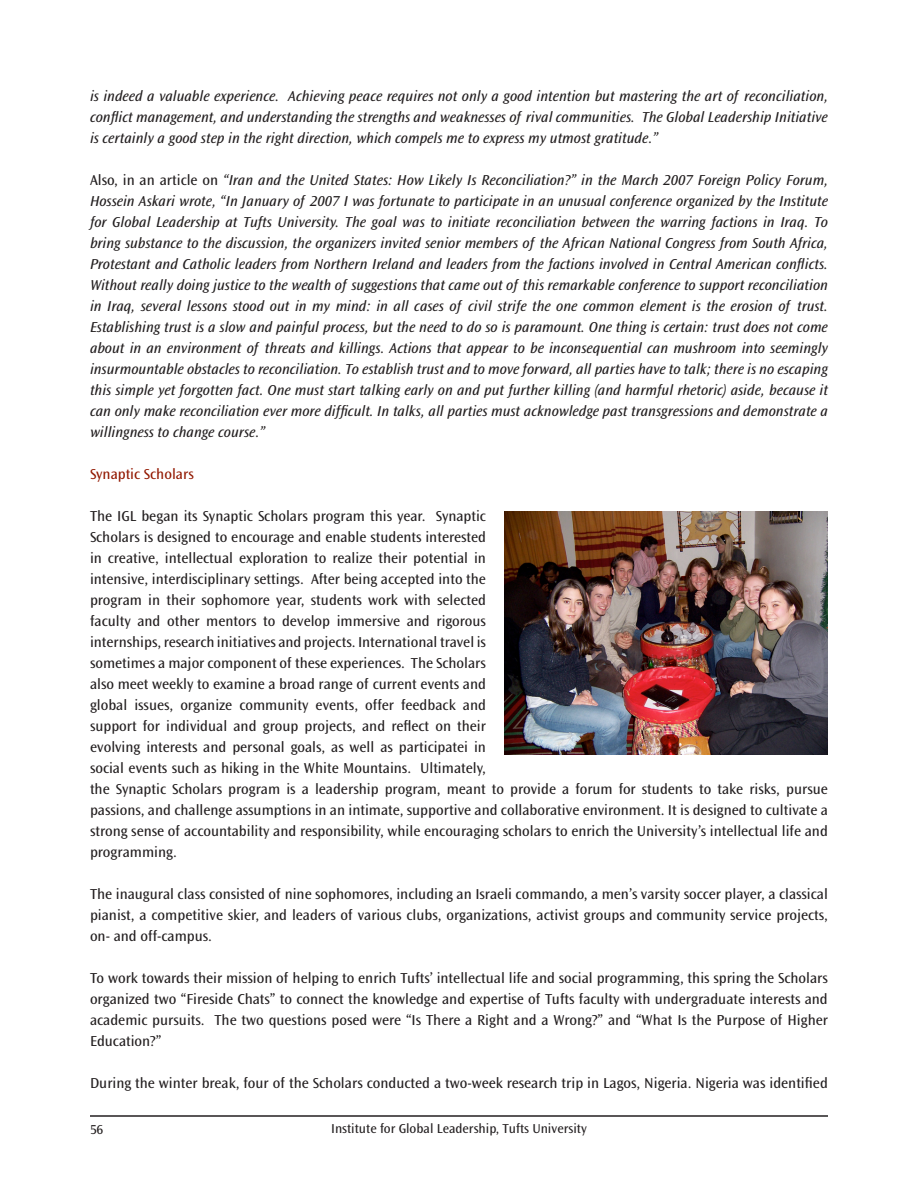
<style>
.page{position:relative;width:918px;height:1188px;background:#fff}
.page>*{position:absolute;margin:0;border:0;box-sizing:border-box;transform-origin:0 0}
.t1{font:15px/21px "Ocean Sans Std";color:#231f20;text-align:justify}
.t2{font:italic 15px/21px "Ocean Sans Std";color:#231f20;text-align:justify}
.t3{font:15px "Ocean Sans Std";color:#921800}
.t4{font:13.5px "Ocean Sans Std";color:#231f20}
.s1{font-style:normal}
</style>
<div class="page">
<hr style="left:90px;top:1115px;width:738px;height:2px;background:#231f20">
<img style="left:504px;top:512px;width:324px;height:243px">
<p class="t2" style="left:90px;top:86px;width:740px">is indeed a valuable experience. Achieving peace requires not only a good intention but mastering the art of reconciliation, conflict management, and understanding the strengths and weaknesses of rival communities. The Global Leadership Initiative is certainly a good step in the right direction, which compels me to express my utmost gratitude.”</p>
<p class="t2" style="left:90px;top:170px;width:740px"><span class="s1">Also, in an article on</span> “Iran and the United States: How Likely Is Reconciliation?” in the March 2007 Foreign Policy Forum, Hossein Askari wrote, “In January of 2007 I was fortunate to participate in an unusual conference organized by the Institute for Global Leadership at Tufts University. The goal was to initiate reconciliation between the warring factions in Iraq. To bring substance to the discussion, the organizers invited senior members of the African National Congress from South Africa, Protestant and Catholic leaders from Northern Ireland and leaders from the factions involved in Central American conflicts.<br>Without really doing justice to the wealth of suggestions that came out of this remarkable conference to support reconciliation in Iraq, several lessons stood out in my mind: in all cases of civil strife the one common element is the erosion of trust.<br>Establishing trust is a slow and painful process, but the need to do so is paramount. One thing is certain: trust does not come about in an environment of threats and killings. Actions that appear to be inconsequential can mushroom into seemingly insurmountable obstacles to reconciliation. To establish trust and to move forward, all parties have to talk; there is no escaping this simple yet forgotten fact. One must start talking early on and put further killing (and harmful rhetoric) aside, because it can only make reconciliation ever more difficult. In talks, all parties must acknowledge past transgressions and demonstrate a willingness to change course.”</p>
<p class="t3" style="left:90px;top:466px;width:105px">Synaptic Scholars</p>
<p class="t1" style="left:90px;top:506px;width:740px;text-align:left">The IGL began its Synaptic Scholars program this year. Synaptic<br>Scholars is designed to encourage and enable students interested<br>in creative, intellectual exploration to realize their potential in<br>intensive, interdisciplinary settings. After being accepted into the<br>program in their sophomore year, students work with selected<br>faculty and other mentors to develop immersive and rigorous<br>internships, research initiatives and projects. International travel is<br>sometimes a major component of these experiences. The Scholars<br>also meet weekly to examine a broad range of current events and<br>global issues, organize community events, offer feedback and<br>support for individual and group projects, and reflect on their<br>evolving interests and personal goals, as well as participatei in<br>social events such as hiking in the White Mountains. Ultimately,<br>the Synaptic Scholars program is a leadership program, meant to provide a forum for students to take risks, pursue passions, and challenge assumptions in an intimate, supportive and collaborative environment. It is designed to cultivate a strong sense of accountability and responsibility, while encouraging scholars to enrich the University’s intellectual life and programming.</p>
<p class="t1" style="left:90px;top:884px;width:739px">The inaugural class consisted of nine sophomores, including an Israeli commando, a men’s varsity soccer player, a classical pianist, a competitive skier, and leaders of various clubs, organizations, activist groups and community service projects, on- and off-campus.</p>
<p class="t1" style="left:90px;top:968px;width:740px">To work towards their mission of helping to enrich Tufts’ intellectual life and social programming, this spring the Scholars organized two “Fireside Chats” to connect the knowledge and expertise of Tufts faculty with undergraduate interests and academic pursuits. The two questions posed were “Is There a Right and a Wrong?” and “What Is the Purpose of Higher Education?”</p>
<p class="t1" style="left:90px;top:1073px;width:739px">During the winter break, four of the Scholars conducted a two-week research trip in Lagos, Nigeria. Nigeria was identified</p>
<p class="t4" style="left:90px;top:1122px;width:15px">56</p>
<p class="t4" style="left:331px;top:1121px;width:257px">Institute for Global Leadership, Tufts University</p>
</div>
